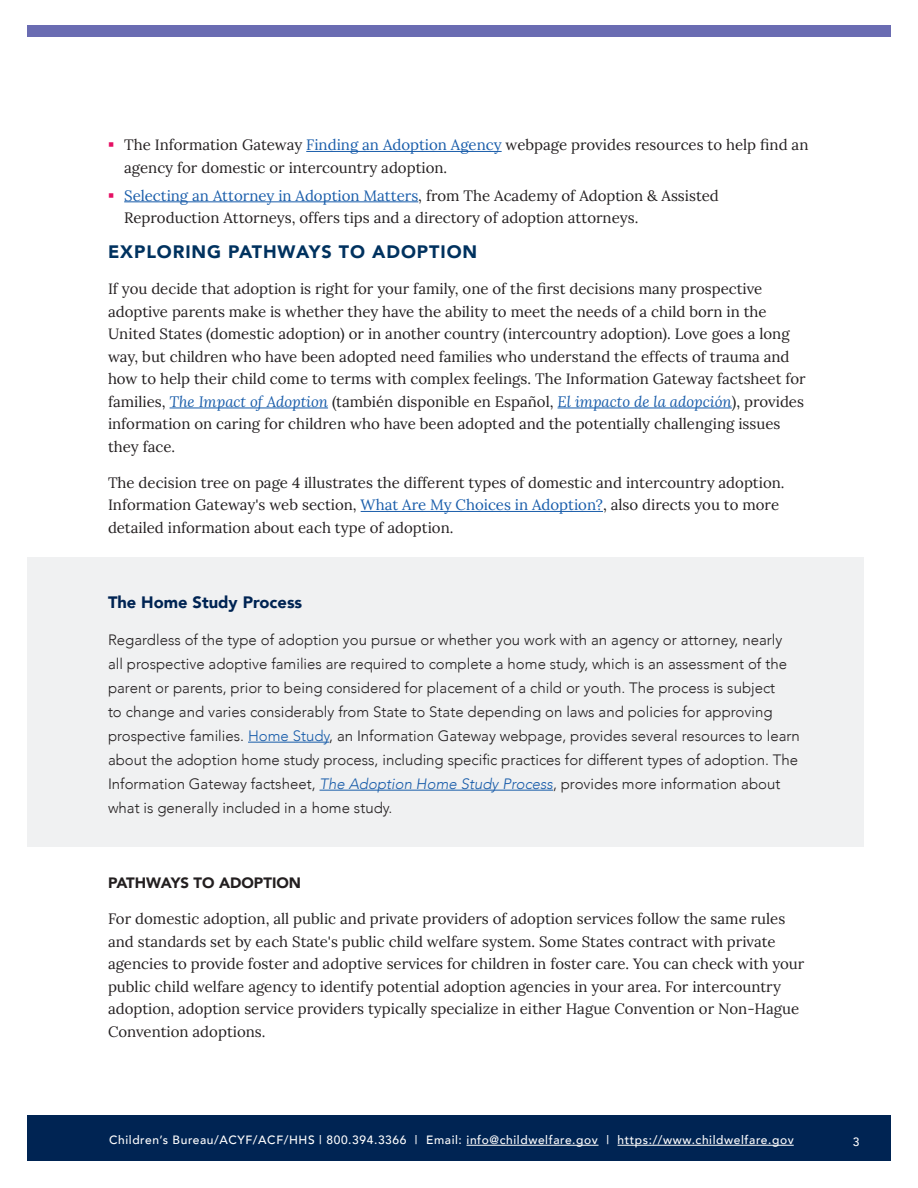
<style>
.page{position:relative;width:918px;height:1188px;background:#fff}
.page>*{position:absolute;margin:0;border:0;box-sizing:border-box;transform-origin:0 0}
.t1{font:900 18px "Avenir";letter-spacing:.05em;color:#00325f}
.t2{font:900 16.5px "Avenir";color:#002453}
.t3{font:15px/22.5px "Lora";color:#231f20}
.t4{font:300 15px/24px "Avenir";color:#231f20}
.t5{font:900 15px "Avenir";color:#231f20}
.t6{font:500 12px "Avenir";letter-spacing:.05em;color:#fff}
.s1{color:#195daa}
.s2{font-style:italic;color:#195daa}
</style>
<div class="page">
<div style="left:27px;top:1116px;width:864px;height:45px;background:#002453"></div>
<hr style="left:467px;top:1145px;width:132px;height:1px;background:#fff">
<hr style="left:618px;top:1145px;width:176px;height:1px;background:#fff">
<div style="left:27px;top:26px;width:864px;height:12px;background:#6a6cb2"></div>
<hr style="left:306px;top:151px;width:196px;height:1px;background:#195daa">
<hr style="left:124px;top:201px;width:294px;height:1px;background:#195daa">
<hr style="left:170px;top:408px;width:158px;height:1px;background:#195daa">
<hr style="left:558px;top:408px;width:174px;height:1px;background:#195daa">
<hr style="left:361px;top:511px;width:242px;height:1px;background:#195daa">
<div style="left:27px;top:557px;width:837px;height:290px;background:#f0f1f2"></div>
<hr style="left:248px;top:742px;width:81px;height:1px;background:#195daa">
<hr style="left:320px;top:790px;width:233px;height:1px;background:#195daa">
<p class="t3" style="left:124px;top:133px;width:686px">The Information Gateway <span class="s1">Finding an Adoption Agency</span> webpage provides resources to help find an agency for domestic or intercountry adoption.</p>
<p class="t3" style="left:124px;top:183px;width:596px"><span class="s1">Selecting an Attorney in Adoption Matters</span>, from The Academy of Adoption &amp; Assisted<br>Reproduction Attorneys, offers tips and a directory of adoption attorneys.</p>
<h2 class="t1" style="left:108px;top:237px;width:371px">EXPLORING PATHWAYS TO ADOPTION</h2>
<p class="t3" style="left:108px;top:277px;width:699px">If you decide that adoption is right for your family, one of the first decisions many prospective adoptive parents make is whether they have the ability to meet the needs of a child born in the United States (domestic adoption) or in another country (intercountry adoption). Love goes a long way, but children who have been adopted need families who understand the effects of trauma and how to help their child come to terms with complex feelings. The Information Gateway factsheet for families, <span class="s2">The Impact of Adoption</span> (también disponible en Español, <span class="s2">El impacto de la adopción</span>), provides information on caring for children who have been adopted and the potentially challenging issues they face.</p>
<p class="t3" style="left:108px;top:470px;width:678px">The decision tree on page 4 illustrates the different types of domestic and intercountry adoption.<br>Information Gateway's web section, <span class="s1">What Are My Choices in Adoption?</span>, also directs you to more detailed information about each type of adoption.</p>
<h3 class="t2" style="left:108px;top:588px;width:196px">The Home Study Process</h3>
<p class="t4" style="left:108px;top:628px;width:693px">Regardless of the type of adoption you pursue or whether you work with an agency or attorney, nearly all prospective adoptive families are required to complete a home study, which is an assessment of the parent or parents, prior to being considered for placement of a child or youth. The process is subject<br>to change and varies considerably from State to State depending on laws and policies for approving prospective families. <span class="s1">Home Study</span>, an Information Gateway webpage, provides several resources to learn about the adoption home study process, including specific practices for different types of adoption. The Information Gateway factsheet, <span class="s2">The Adoption Home Study Process</span>, provides more information about what is generally included in a home study.</p>
<h3 class="t5" style="left:108px;top:870px;width:195px">PATHWAYS TO ADOPTION</h3>
<p class="t3" style="left:108px;top:907px;width:698px">For domestic adoption, all public and private providers of adoption services follow the same rules and standards set by each State's public child welfare system. Some States contract with private agencies to provide foster and adoptive services for children in foster care. You can check with your public child welfare agency to identify potential adoption agencies in your area. For intercountry adoption, adoption service providers typically specialize in either Hague Convention or Non-Hague Convention adoptions.</p>
<p class="t6" style="left:109px;top:1130px;width:686px">Children’s Bureau/ACYF/ACF/HHS | 800.394.3366 | Email: info@childwelfare.gov | https://www.childwelfare.gov</p>
<p class="t6" style="left:853px;top:1131px;width:8px">3</p>
</div>
